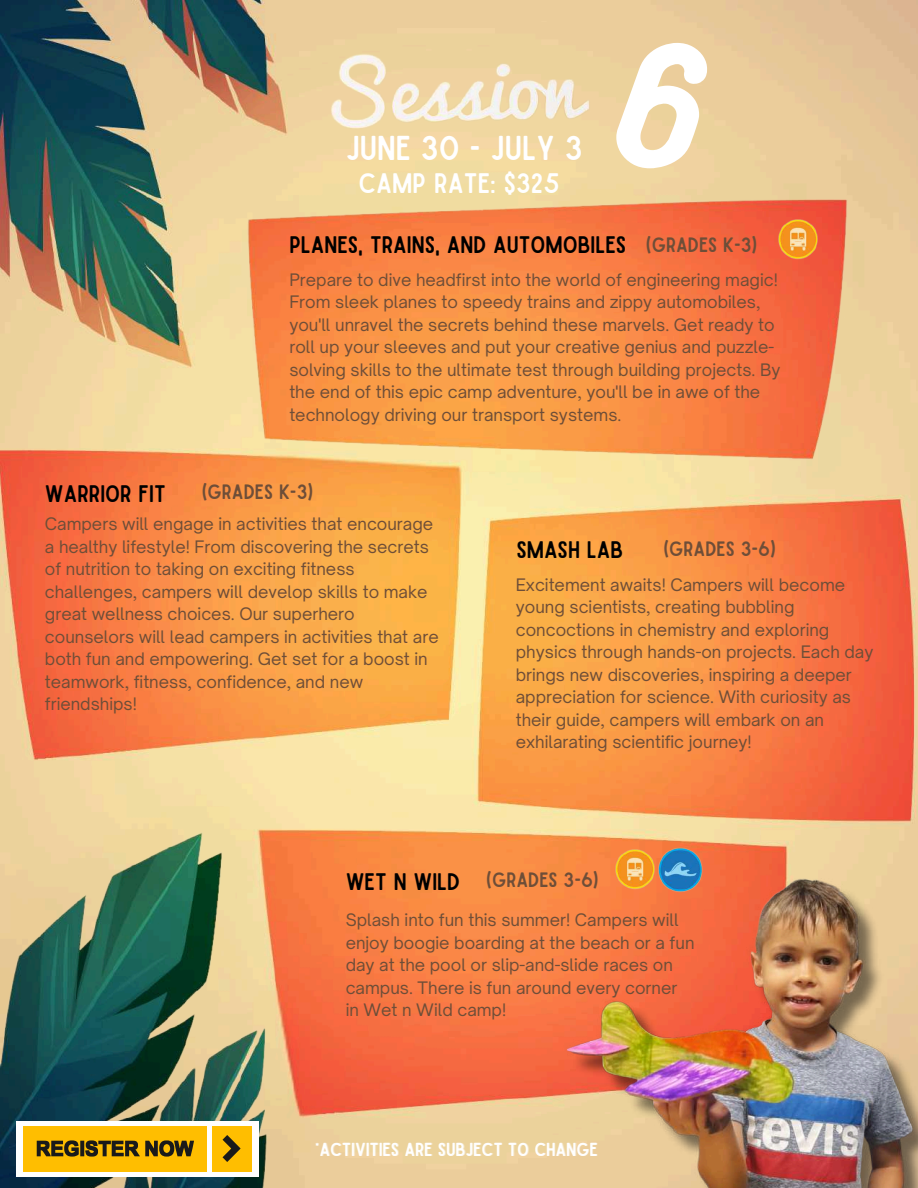
<style>
.page{position:relative;width:918px;height:1188px;background:#fff}
.page>*{position:absolute;margin:0;border:0;box-sizing:border-box;transform-origin:0 0}
.t1{font:144.45px "Bukhari Script";color:#fff}
.t2{font:33px "Sailors";color:#fff}
.t3{font:27px "Sailors";color:#fff}
.t4{font:22.95px "Sailors";color:#000}
.t5{font:19.95px "Sailors";color:#6e4e38}
.t6{font:18px "Sailors";color:#fff}
.t7{font:16.5px/22.5px "Open Sauce One";color:#6e4e38}
</style>
<div class="page">
<img style="left:0;top:0;width:918px;height:1188px">
<img style="left:328px;top:53px;width:262px;height:78px">
<img style="left:0;top:832px;width:268px;height:356px">
<img style="left:516px;top:854px;width:402px;height:334px">
<img style="left:246px;top:198px;width:603px;height:277px">
<img style="left:777px;top:220px;width:42px;height:40px">
<img style="left:614px;top:850px;width:42px;height:40px">
<img style="left:657px;top:847px;width:46px;height:46px">
<div style="left:16px;top:1121px;width:242px;height:55px;background:#fff"></div>
<div style="left:23px;top:1126px;width:184px;height:45px;background:#ffbe00"></div>
<div style="left:212px;top:1126px;width:39px;height:45px;background:#ffbe00"></div>
<svg style="left:223px;top:1135px;width:18px;height:27px"></svg>
<svg style="left:37px;top:1140px;width:157px;height:17px"></svg>
<h2 class="t2" style="left:346px;top:136px;width:238px">JUNE 30 - JULY 3</h2>
<h3 class="t3" style="left:359px;top:173px;width:202px">CAMP RATE: $325</h3>
<h1 class="t1" style="left:614px;top:14px;width:87px">6</h1>
<h3 class="t4" style="left:289px;top:236px;width:339px">PLANES, TRAINS, AND AUTOMOBILES</h3>
<p class="t5" style="left:646px;top:237px;width:113px">(GRADES K-3)</p>
<p class="t7" style="left:289px;top:268px;width:493px">Prepare to dive headfirst into the world of engineering magic!<br>From sleek planes to speedy trains and zippy automobiles, you'll unravel the secrets behind these marvels. Get ready to roll up your sleeves and put your creative genius and puzzle&shy;solving skills to the ultimate test through building projects. By the end of this epic camp adventure, you'll be in awe of the technology driving our transport systems.</p>
<p class="t5" style="left:202px;top:484px;width:113px">(GRADES K-3)</p>
<h3 class="t4" style="left:45px;top:485px;width:122px">WARRIOR FIT</h3>
<p class="t7" style="left:45px;top:513px;width:395px">Campers will engage in activities that encourage a healthy lifestyle! From discovering the secrets of nutrition to taking on exciting fitness challenges, campers will develop skills to make great wellness choices. Our superhero counselors will lead campers in activities that are both fun and empowering. Get set for a boost in teamwork, fitness, confidence, and new friendships!</p>
<p class="t5" style="left:663px;top:541px;width:114px">(GRADES 3-6)</p>
<h3 class="t4" style="left:516px;top:542px;width:108px">SMASH LAB</h3>
<p class="t7" style="left:516px;top:573px;width:359px">Excitement awaits! Campers will become young scientists, creating bubbling concoctions in chemistry and exploring physics through hands-on projects. Each day brings new discoveries, inspiring a deeper appreciation for science. With curiosity as their guide, campers will embark on an exhilarating scientific journey!</p>
<p class="t5" style="left:486px;top:872px;width:114px">(GRADES 3-6)</p>
<h3 class="t4" style="left:346px;top:873px;width:116px">WET N WILD</h3>
<p class="t7" style="left:346px;top:909px;width:350px">Splash into fun this summer! Campers will enjoy boogie boarding at the beach or a fun day at the pool or slip-and-slide races on campus. There is fun around every corner in Wet n Wild camp!</p>
<p class="t6" style="left:315px;top:1142px;width:284px">*ACTIVITIES ARE SUBJECT TO CHANGE</p>
</div>
